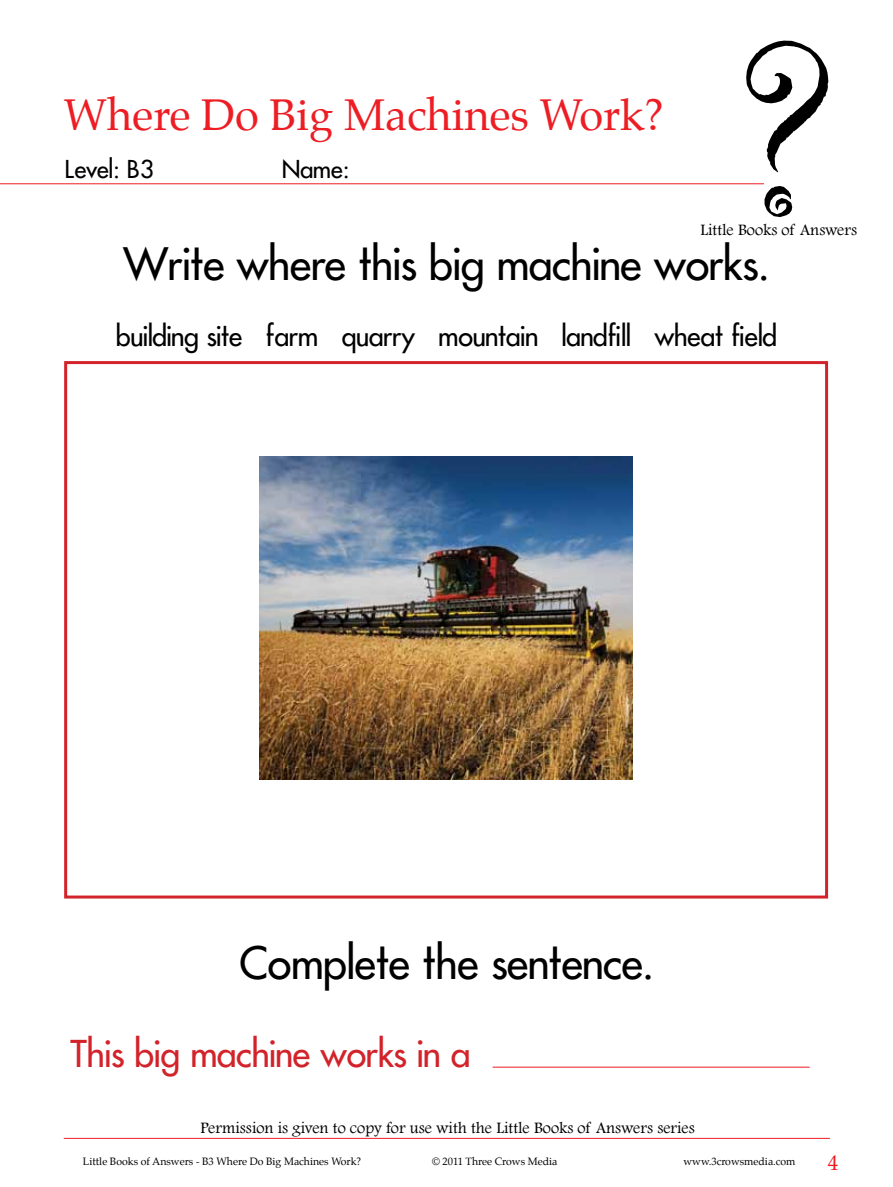
<style>
.page{position:relative;width:893px;height:1187px;background:#fff}
.page>*{position:absolute;margin:0;border:0;box-sizing:border-box;transform-origin:0 0}
.t1{font:262.5px "Party Let Plain";color:#000}
.t2{font:43.5px "Futura JUNIORSP";color:#000}
.t3{font:43.5px "Palatino";color:#ed1d24}
.t4{font:36px "Futura JUNIORSP";color:#d2232a}
.t5{font:27px "Futura JUNIORSP";color:#000}
.t6{font:24px "Futura JUNIORSP";color:#000}
.t7{font:21px "Palatino";color:#ed1d24}
.t8{font:16.5px "Footlight MT Light";color:#000}
.t9{font:10.5px "Palatino";color:#000}
</style>
<div class="page">
<hr style="left:64px;top:1137px;width:766px;height:1px;background:#ed1d24">
<hr style="left:0;top:183px;width:764px;height:1px;background:#ed1d24">
<div style="left:64px;top:361px;width:764px;height:537px;border:3px solid #d2232a"></div>
<hr style="left:493px;top:1066px;width:317px;height:1px;background:#ed1d24">
<img style="left:259px;top:456px;width:373px;height:323px">
<h2 class="t3" style="left:64px;top:79px;width:601px">Where Do Big Machines Work?</h2>
<h3 class="t6" style="left:66px;top:153px;width:90px">Level: B3</h3>
<h3 class="t6" style="left:282px;top:153px;width:69px">Name:</h3>
<h1 class="t1" style="left:734px;top:-30px;width:104px">?</h1>
<h3 class="t8" style="left:700px;top:219px;width:158px">Little Books of Answers</h3>
<h2 class="t2" style="left:123px;top:235px;width:648px">Write where this big machine works.</h2>
<h3 class="t5" style="left:116px;top:318px;width:662px">building site farm quarry mountain landfill wheat field</h3>
<h2 class="t2" style="left:239px;top:934px;width:416px">Complete the sentence.</h2>
<h3 class="t4" style="left:70px;top:1030px;width:401px">This big machine works in a</h3>
<h3 class="t8" style="left:200px;top:1117px;width:496px">Permission is given to copy for use with the Little Books of Answers series</h3>
<p class="t9" style="left:83px;top:1152px;width:280px">Little Books of Answers - B3 Where Do Big Machines Work?</p>
<p class="t9" style="left:432px;top:1152px;width:127px">© 2011 Three Crows Media</p>
<p class="t9" style="left:683px;top:1152px;width:114px">www.3crowsmedia.com</p>
<h3 class="t7" style="left:828px;top:1144px;width:12px">4</h3>
</div>
